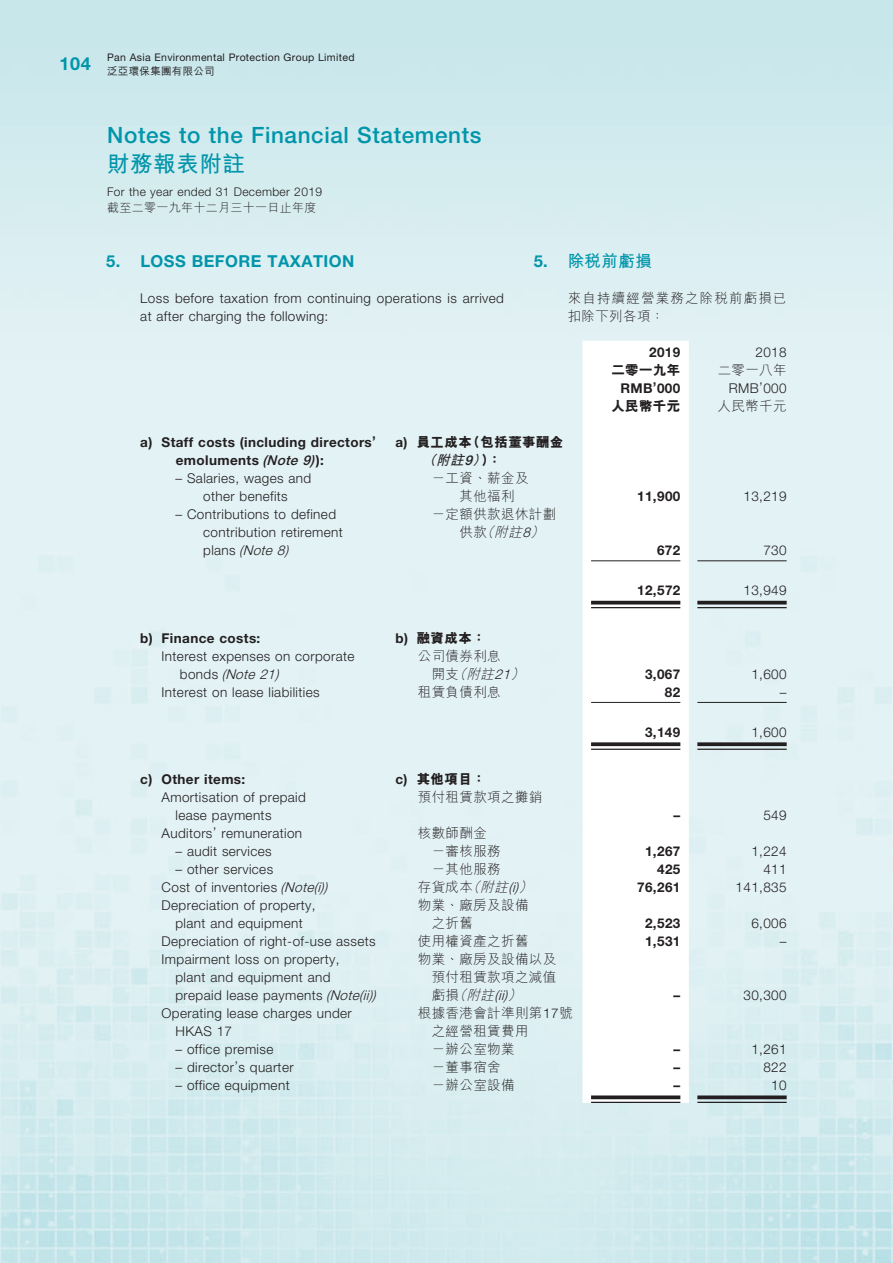
<style>
.page{position:relative;width:893px;height:1263px;background:#fff}
.page>*{position:absolute;margin:0;border:0;box-sizing:border-box;transform-origin:0 0}
.t1{font:500 22.5px "Helvetica Neue LT Std";letter-spacing:.03em;color:#0095aa}
.t2{font:700 22.5px "M Hei HK";letter-spacing:.025em;color:#0095aa}
.t3{font:700 16.5px "Helvetica Neue LT Std";letter-spacing:.03em;color:#0095aa}
.t4{font:700 16.5px "M Hei HK";letter-spacing:.03em;color:#0095aa}
.t5{font:300 13.5px/18px "Helvetica Neue LT Std";letter-spacing:.03em;color:#231f20}
.t6{font:300 13.5px/18px "M Hei HK";letter-spacing:.03em;color:#231f20}
.t7{font:700 13.5px/18px "Helvetica Neue LT Std";letter-spacing:.03em;color:#231f20}
.t8{font:800 13.5px/18px "M Hei HK";letter-spacing:.03em;color:#231f20}
.t9{font:300 13.5px/18px "M Hei HK";letter-spacing:.085em;color:#231f20}
.t10{font:300 12px "Helvetica Neue LT Std";letter-spacing:.03em;color:#231f20}
.t11{font:300 12px "M Hei HK";letter-spacing:.03em;color:#231f20}
.t12{font:10.5px "Helvetica Neue LT Std";letter-spacing:.03em;color:#231f20}
.t13{font:500 10.5px "M Hei HK";letter-spacing:.03em;color:#231f20}
.s1{font-family:"Helvetica Neue LT Std"}
.s2{font-weight:500;font-style:italic}
.s3{font-family:"Helvetica Neue LT Std";font-weight:700}
.s4{font-weight:700;font-style:italic}
.s5{font-family:"Helvetica Neue LT Std";font-weight:500;font-style:italic}
.s6{font-style:italic}
.s7{font-family:"Helvetica Neue LT Std";font-style:italic}
</style>
<div class="page">
<img style="left:0;top:0;width:893px;height:1263px">
<svg style="left:583px;top:341px;width:106px;height:762px"></svg>
<hr style="left:591px;top:560px;width:89px;height:1px;background:#231f20">
<hr style="left:697px;top:560px;width:90px;height:1px;background:#231f20">
<hr style="left:591px;top:601px;width:89px;height:3px;background:#231f20">
<hr style="left:591px;top:607px;width:89px;height:1px;background:#231f20">
<hr style="left:697px;top:601px;width:90px;height:3px;background:#231f20">
<hr style="left:697px;top:607px;width:90px;height:1px;background:#231f20">
<hr style="left:591px;top:702px;width:89px;height:1px;background:#231f20">
<hr style="left:697px;top:702px;width:90px;height:1px;background:#231f20">
<svg style="left:591px;top:742px;width:89px;height:4px"></svg>
<hr style="left:591px;top:749px;width:89px;height:1px;background:#231f20">
<svg style="left:697px;top:742px;width:90px;height:4px"></svg>
<hr style="left:697px;top:749px;width:90px;height:1px;background:#231f20">
<svg style="left:591px;top:1095px;width:89px;height:4px"></svg>
<hr style="left:591px;top:1102px;width:89px;height:1px;background:#231f20">
<svg style="left:697px;top:1095px;width:90px;height:4px"></svg>
<hr style="left:697px;top:1102px;width:90px;height:1px;background:#231f20">
<p class="t12" style="left:107px;top:51px;width:249px">Pan Asia Environmental Protection Group Limited</p>
<p class="t13" style="left:60px;top:63px;width:157px"><sup>104</sup> 泛亞環保集團有限公司</p>
<h1 class="t1" style="left:107px;top:122px;width:376px">Notes to the Financial Statements</h1>
<h1 class="t2" style="left:107px;top:147px;width:139px">財務報表附註</h1>
<p class="t10" style="left:107px;top:184px;width:216px">For the year ended 31 December 2019</p>
<p class="t11" style="left:107px;top:201px;width:211px">截至二零一九年十二月三十一日止年度</p>
<p class="t3" style="left:106px;top:251px;width:250px">5. LOSS BEFORE TAXATION</p>
<p class="t5" style="left:140px;top:289px;width:365px">Loss before taxation from continuing operations is arrived at after charging the following:</p>
<p class="t4" style="left:534px;top:249px;width:120px"><span class="s1">5.</span> 除稅前虧損</p>
<p class="t9" style="left:568px;top:289px;width:220px">來自持續經營業務之除稅前虧損已扣除下列各項：</p>
<p class="t7" style="left:649px;top:343px;width:33px">2019</p>
<p class="t5" style="left:755px;top:343px;width:33px">2018</p>
<p class="t8" style="left:611px;top:361px;width:71px">二零一九年</p>
<p class="t6" style="left:718px;top:361px;width:71px">二零一八年</p>
<p class="t7" style="left:620px;top:379px;width:62px">RMB’000</p>
<p class="t5" style="left:729px;top:379px;width:59px">RMB’000</p>
<p class="t8" style="left:611px;top:397px;width:71px">人民幣千元</p>
<p class="t6" style="left:718px;top:397px;width:71px">人民幣千元</p>
<p class="t7" style="left:176px;top:433px;width:202px;text-indent:-36px">a) St aff costs (including directors’ emoluments <span class="s2">(Note 9)</span>):</p>
<p class="t8" style="left:422px;top:433px;width:143px;text-indent:-27px"><span class="s3">a)</span> 員工成本（包括董事酬金<span class="s4">（附註</span><span class="s5">9</span><span class="s4">）</span>）：</p>
<p class="t5" style="left:175px;top:469px;width:137px;text-align:center">– Salaries, wages and other benefits</p>
<p class="t6" style="left:459px;top:469px;width:71px;text-indent:-28px">－工資、薪金及其他福利</p>
<p class="t5" style="left:203px;top:505px;width:141px;text-indent:-28px">– Contributions to defined contribution retirement p l a n s <span class="s6">(Note 8)</span></p>
<p class="t6" style="left:459px;top:505px;width:98px;text-indent:-28px">－定額供款退休計劃供款<span class="s6">（附註</span><span class="s7">8</span><span class="s6">）</span></p>
<p class="t7" style="left:140px;top:628px;width:122px">b) Finance costs:</p>
<p class="t8" style="left:395px;top:628px;width:92px"><span class="s3">b)</span> 融資成本：</p>
<p class="t5" style="left:180px;top:646px;width:176px;text-indent:-18px">Interest expenses on corporate b o n d s <span class="s6">(Note 21)</span></p>
<p class="t6" style="left:432px;top:646px;width:97px;text-indent:-14px">公司債券利息<br>開支<span class="s6">（附註</span><span class="s7">21</span><span class="s6">）</span></p>
<p class="t7" style="left:637px;top:487px;width:45px">11,900</p>
<p class="t5" style="left:743px;top:487px;width:45px">13,219</p>
<p class="t7" style="left:657px;top:541px;width:25px">672</p>
<p class="t5" style="left:763px;top:541px;width:25px">730</p>
<p class="t7" style="left:637px;top:581px;width:45px">12,572</p>
<p class="t5" style="left:743px;top:581px;width:45px">13,949</p>
<p class="t7" style="left:645px;top:664px;width:37px">3,067</p>
<p class="t5" style="left:751px;top:664px;width:37px">1,600</p>
<p class="t5" style="left:162px;top:682px;width:159px">Interest on lease liabilities</p>
<p class="t6" style="left:418px;top:682px;width:84px">租賃負債利息</p>
<p class="t7" style="left:665px;top:682px;width:17px">82</p>
<p class="t5" style="left:780px;top:682px;width:8px">–</p>
<p class="t7" style="left:645px;top:723px;width:37px">3,149</p>
<p class="t5" style="left:751px;top:723px;width:37px">1,600</p>
<p class="t7" style="left:140px;top:770px;width:107px">c) Other items:</p>
<p class="t8" style="left:395px;top:770px;width:92px"><span class="s3">c)</span> 其他項目：</p>
<p class="t5" style="left:175px;top:788px;width:132px;text-indent:-14px">Amortisation of prepaid lease payments</p>
<p class="t6" style="left:418px;top:788px;width:126px">預付租賃款項之攤銷</p>
<p class="t7" style="left:674px;top:806px;width:8px">–</p>
<p class="t5" style="left:763px;top:806px;width:25px">549</p>
<p class="t5" style="left:162px;top:824px;width:142px">Auditors’ remuneration</p>
<p class="t6" style="left:418px;top:824px;width:71px">核數師酬金</p>
<p class="t5" style="left:175px;top:842px;width:98px">– audit services</p>
<p class="t6" style="left:432px;top:842px;width:71px">－審核服務</p>
<p class="t7" style="left:645px;top:842px;width:37px">1,267</p>
<p class="t5" style="left:751px;top:842px;width:37px">1,224</p>
<p class="t5" style="left:175px;top:860px;width:99px">– other services</p>
<p class="t6" style="left:432px;top:860px;width:71px">－其他服務</p>
<p class="t7" style="left:657px;top:860px;width:25px">425</p>
<p class="t5" style="left:763px;top:860px;width:25px">411</p>
<p class="t5" style="left:162px;top:878px;width:167px">Cost of inventories <span class="s6">(Note(i))</span></p>
<p class="t6" style="left:418px;top:878px;width:119px">存貨成本<span class="s6">（附註</span><span class="s7">(i)</span><span class="s6">）</span></p>
<p class="t7" style="left:637px;top:878px;width:45px">76,261</p>
<p class="t5" style="left:736px;top:878px;width:53px">141,835</p>
<p class="t5" style="left:162px;top:896px;width:155px;text-align:center">Depreciation of property, plant and equipment</p>
<p class="t6" style="left:432px;top:896px;width:98px;text-indent:-14px">物業、廠房及設備之折舊</p>
<p class="t7" style="left:645px;top:914px;width:37px">2,523</p>
<p class="t5" style="left:751px;top:914px;width:37px">6,006</p>
<p class="t5" style="left:162px;top:932px;width:216px">Depreciation of right-of-use assets</p>
<p class="t6" style="left:418px;top:932px;width:112px">使用權資產之折舊</p>
<p class="t7" style="left:645px;top:932px;width:37px">1,531</p>
<p class="t5" style="left:780px;top:932px;width:8px">–</p>
<p class="t5" style="left:175px;top:950px;width:202px;text-indent:-14px">Impairment loss on property,<br>plant and equipment and prepaid lease payments <span class="s6">(Note(ii))</span></p>
<p class="t6" style="left:432px;top:950px;width:126px;text-align:justify;text-indent:-14px">物業、廠房及設備以及預付租賃款項之減值虧損<span class="s6">（附註</span><span class="s7">(ii)</span> <span class="s6">）</span></p>
<p class="t7" style="left:674px;top:986px;width:8px">–</p>
<p class="t5" style="left:743px;top:986px;width:45px">30,300</p>
<p class="t5" style="left:175px;top:1004px;width:178px;text-indent:-14px">Operating lease charges under<br>HKAS 17</p>
<p class="t6" style="left:432px;top:1004px;width:143px;text-indent:-14px">根據香港會計準則第<span class="s1">17</span>號之經營租賃費用</p>
<p class="t5" style="left:175px;top:1040px;width:99px">– office premise</p>
<p class="t6" style="left:432px;top:1040px;width:84px">－辦公室物業</p>
<p class="t7" style="left:674px;top:1040px;width:8px">–</p>
<p class="t5" style="left:751px;top:1040px;width:37px">1,261</p>
<p class="t5" style="left:175px;top:1058px;width:120px">– director’s quarter</p>
<p class="t6" style="left:432px;top:1058px;width:71px">－董事宿舍</p>
<p class="t7" style="left:674px;top:1058px;width:8px">–</p>
<p class="t5" style="left:763px;top:1058px;width:25px">822</p>
<p class="t5" style="left:175px;top:1076px;width:116px">– office equipment</p>
<p class="t6" style="left:432px;top:1076px;width:84px">－辦公室設備</p>
<p class="t7" style="left:674px;top:1076px;width:8px">–</p>
<p class="t5" style="left:771px;top:1076px;width:17px">10</p>
</div>
